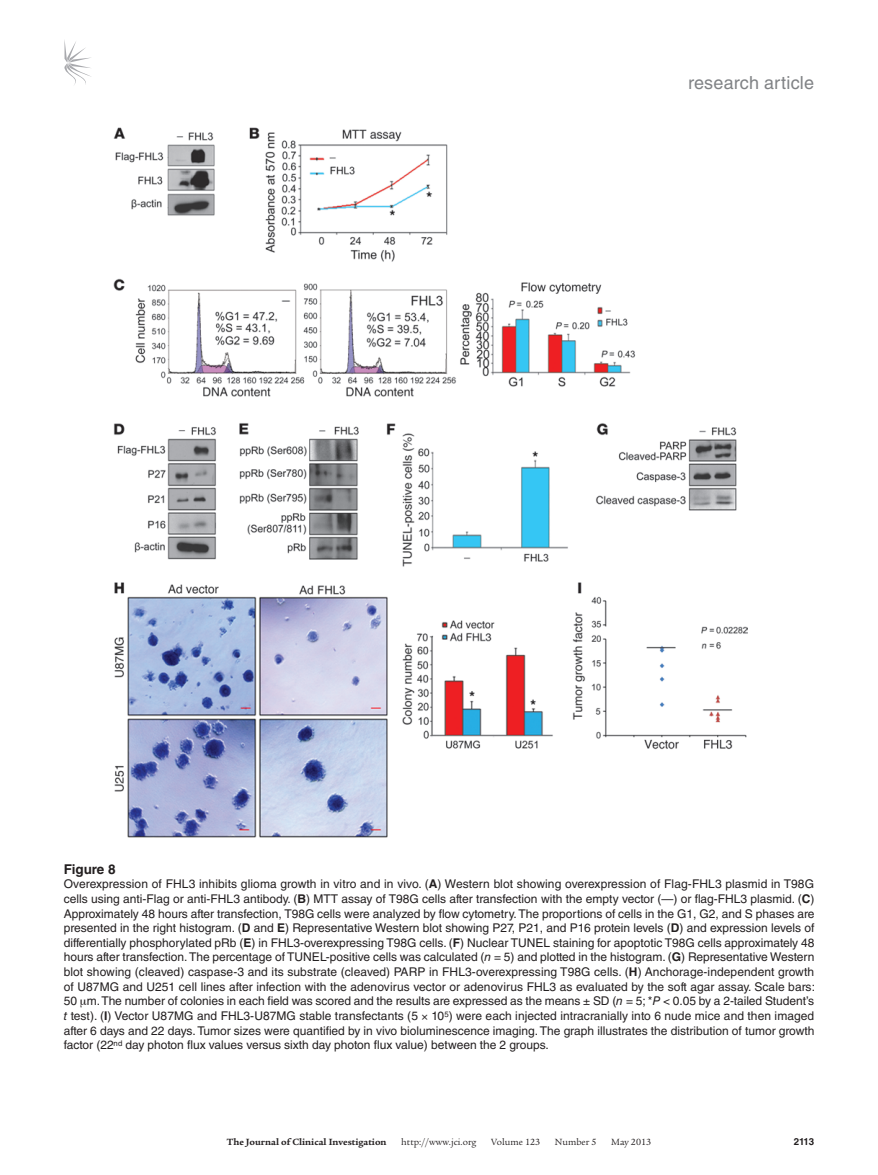
<style>
.page{position:relative;width:878px;height:1175px;background:#fff}
.page>*{position:absolute;margin:0;border:0;box-sizing:border-box;transform-origin:0 0}
.t1{font:18px "Helvetica LT Std";letter-spacing:.01em;color:#808285}
.t2{font:700 13.5px "Helvetica LT Std";color:#231f20}
.t3{font:12px/14.7px "Helvetica LT Std";color:#231f20;text-align:justify}
.t4{font:9.75px "Legacy Serif Std";color:#231f20}
.t5{font:700 9.75px "Legacy Serif Std";color:#231f20}
.t6{font:700 9.75px "Helvetica LT Std";color:#231f20}
.s1{font-weight:700}
.s2{font-style:italic}
</style>
<div class="page">
<svg style="left:64px;top:40px;width:27px;height:45px"></svg>
<img style="left:113px;top:127px;width:634px;height:710px">
<h1 class="t1" style="left:688px;top:73px;width:127px">research article</h1>
<p class="t2" style="left:64px;top:860px;width:53px">Figure 8</p>
<p class="t3" style="left:64px;top:876px;width:752px">Overexpression of FHL3 inhibits glioma growth in vitro and in vivo. (<span class="s1">A</span>) Western blot showing overexpression of Flag-FHL3 plasmid in T98G cells using anti-Flag or anti-FHL3 antibody. (<span class="s1">B</span>) MTT assay of T98G cells after transfection with the empty vector (—) or flag-FHL3 plasmid. (<span class="s1">C</span>)<br>Approximately 48 hours after transfection, T98G cells were analyzed by flow cytometry. The proportions of cells in the G1, G2, and S phases are presented in the right histogram. (<span class="s1">D</span> and <span class="s1">E</span>) Representative Western blot showing P27, P21, and P16 protein levels (<span class="s1">D</span>) and expression levels of differentially phosphorylated pRb (<span class="s1">E</span>) in FHL3-overexpressing T98G cells. (<span class="s1">F</span>) Nuclear TUNEL staining for apoptotic T98G cells approximately 48 hours after transfection. The percentage of TUNEL-positive cells was calculated (<span class="s2">n</span> = 5) and plotted in the histogram. (<span class="s1">G</span>) Representative Western blot showing (cleaved) caspase-3 and its substrate (cleaved) PARP in FHL3-overexpressing T98G cells. (<span class="s1">H</span>) Anchorage-independent growth of U87MG and U251 cell lines after infection with the adenovirus vector or adenovirus FHL3 as evaluated by the soft agar assay. Scale bars:<br>50 m. The number of colonies in each field was scored and the results are expressed as the means ± SD (<span class="s2">n</span> = 5; *<span class="s2">P</span> &lt; 0.05 by a 2-tailed Student’s <span class="s2">t</span> test). (<span class="s1">I</span>) Vector U87MG and FHL3-U87MG stable transfectants (5 10<sup>5</sup>) were each injected intracranially into 6 nude mice and then imaged after 6 days and 22 days. Tumor sizes were quantified by in vivo bioluminescence imaging. The graph illustrates the distribution of tumor growth factor (22<sup>nd</sup> day photon flux values versus sixth day photon flux value) between the 2 groups.</p>
<p class="t5" style="left:227px;top:1135px;width:161px">The Journal of Clinical Investigation</p>
<p class="t4" style="left:401px;top:1136px;width:77px">http://www.jci.org</p>
<p class="t4" style="left:491px;top:1136px;width:50px">Volume 123</p>
<p class="t4" style="left:555px;top:1136px;width:43px">Number 5</p>
<p class="t4" style="left:611px;top:1136px;width:41px">May 2013</p>
<p class="t6" style="left:793px;top:1135px;width:22px">2113</p>
</div>
